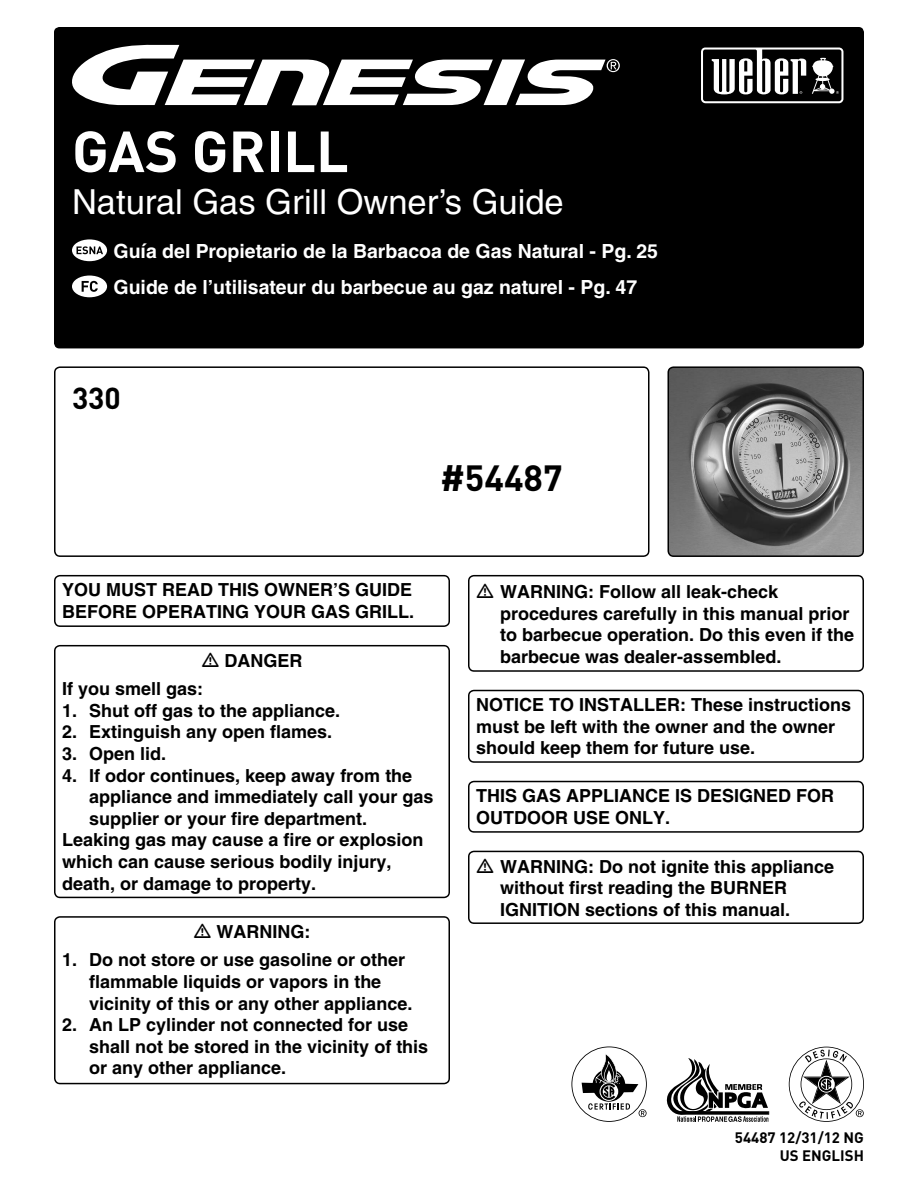
<style>
.page{position:relative;width:918px;height:1188px;background:#fff}
.page>*{position:absolute;margin:0;border:0;box-sizing:border-box;transform-origin:0 0}
.t1{font:57px "DI Nkerned";color:#fff}
.t2{font:36px "DI Nkerned";color:#000}
.t3{font:34.5px "Helvetica LT Std";color:#fff}
.t4{font:30px "DI Nkerned";color:#000}
.t5{font:700 19.5px/36px "Helvetica LT Std";color:#fff}
.t6{font:700 18px/21.6px "Helvetica LT Std";color:#000}
.t7{font:15px/18px "DI Nkerned";color:#000;text-align:right}
</style>
<div class="page">
<div style="left:54px;top:27px;width:810px;height:321px;background:#000;border-radius:5px"></div>
<svg style="left:72px;top:45px;width:548px;height:60px"></svg>
<svg style="left:54px;top:366px;width:596px;height:191px"></svg>
<svg style="left:698px;top:45px;width:148px;height:61px"></svg>
<svg style="left:701px;top:48px;width:142px;height:55px"></svg>
<svg style="left:667px;top:366px;width:197px;height:191px;background:#727272"></svg>
<div style="left:72px;top:276px;width:35px;height:21px;background:#fff;border-radius:50%"></div>
<svg style="left:82px;top:281px;width:16px;height:11px"></svg>
<div style="left:72px;top:239px;width:35px;height:22px;background:#fff;border-radius:50%"></div>
<svg style="left:77px;top:246px;width:26px;height:8px"></svg>
<svg style="left:54px;top:575px;width:396px;height:52px"></svg>
<svg style="left:54px;top:645px;width:396px;height:253px"></svg>
<svg style="left:54px;top:916px;width:396px;height:168px"></svg>
<svg style="left:468px;top:690px;width:396px;height:73px"></svg>
<svg style="left:468px;top:781px;width:396px;height:52px"></svg>
<svg style="left:789px;top:1047px;width:75px;height:75px"></svg>
<svg style="left:667px;top:1058px;width:102px;height:64px"></svg>
<svg style="left:571px;top:1046px;width:76px;height:76px"></svg>
<svg style="left:202px;top:652px;width:17px;height:15px"></svg>
<svg style="left:194px;top:924px;width:17px;height:14px"></svg>
<svg style="left:468px;top:575px;width:396px;height:97px"></svg>
<svg style="left:468px;top:851px;width:396px;height:73px"></svg>
<h1 class="t1" style="left:72px;top:114px;width:278px">GAS GRILL</h1>
<h3 class="t3" style="left:72px;top:181px;width:493px">Natural Gas Grill Owner’s Guide</h3>
<p class="t5" style="left:114px;top:233px;width:546px">Guía del Propietario de la Barbacoa de Gas Natural - Pg. 25<br>Guide de l’utilisateur du barbecue au gaz naturel - Pg. 47</p>
<h3 class="t4" style="left:72px;top:379px;width:50px">330</h3>
<h2 class="t2" style="left:440px;top:455px;width:124px">#54487</h2>
<p class="t6" style="left:62px;top:579px;width:354px">YOU MUST READ THIS OWNER’S GUIDE<br>BEFORE OPERATING YOUR GAS GRILL.</p>
<p class="t6" style="left:225px;top:649px;width:79px">DANGER</p>
<p class="t6" style="left:62px;top:678px;width:143px">If you smell gas:</p>
<p class="t6" style="left:62px;top:699px;width:280px">1. Shut off gas to the appliance.</p>
<p class="t6" style="left:62px;top:721px;width:272px">2. Extinguish any open flames.</p>
<p class="t6" style="left:62px;top:743px;width:106px">3. Open lid.</p>
<p class="t6" style="left:62px;top:764px;width:352px">4. If odor continues, keep away from the</p>
<p class="t6" style="left:89px;top:786px;width:346px">appliance and immediately call your gas</p>
<p class="t6" style="left:89px;top:807px;width:280px">supplier or your fire department.</p>
<p class="t6" style="left:62px;top:829px;width:363px">Leaking gas may cause a fire or explosion</p>
<p class="t6" style="left:62px;top:851px;width:331px">which can cause serious bodily injury,</p>
<p class="t6" style="left:62px;top:872px;width:256px">death, or damage to property.</p>
<p class="t6" style="left:217px;top:921px;width:95px">WARNING:</p>
<p class="t6" style="left:89px;top:949px;width:325px;text-indent:-27px">1. Do not store or use gasoline or other flammable liquids or vapors in the vicinity of this or any other appliance.</p>
<p class="t6" style="left:89px;top:1014px;width:341px;text-indent:-27px">2. An LP cylinder not connected for use shall not be stored in the vicinity of this or any other appliance.</p>
<p class="t6" style="left:500px;top:581px;width:356px">WARNING: Follow all leak-check procedures carefully in this manual prior to barbecue operation. Do this even if the barbecue was dealer-assembled.</p>
<p class="t6" style="left:476px;top:694px;width:377px">NOTICE TO INSTALLER: These instructions must be left with the owner and the owner should keep them for future use.</p>
<p class="t6" style="left:476px;top:785px;width:360px">THIS GAS APPLIANCE IS DESIGNED FOR<br>OUTDOOR USE ONLY.</p>
<p class="t6" style="left:500px;top:855px;width:336px">WARNING: Do not ignite this appliance without first reading the BURNER<br>IGNITION sections of this manual.</p>
<p class="t7" style="left:735px;top:1128px;width:131px">54487 12/31/12 NG<br>US eNGLISH</p>
</div>
